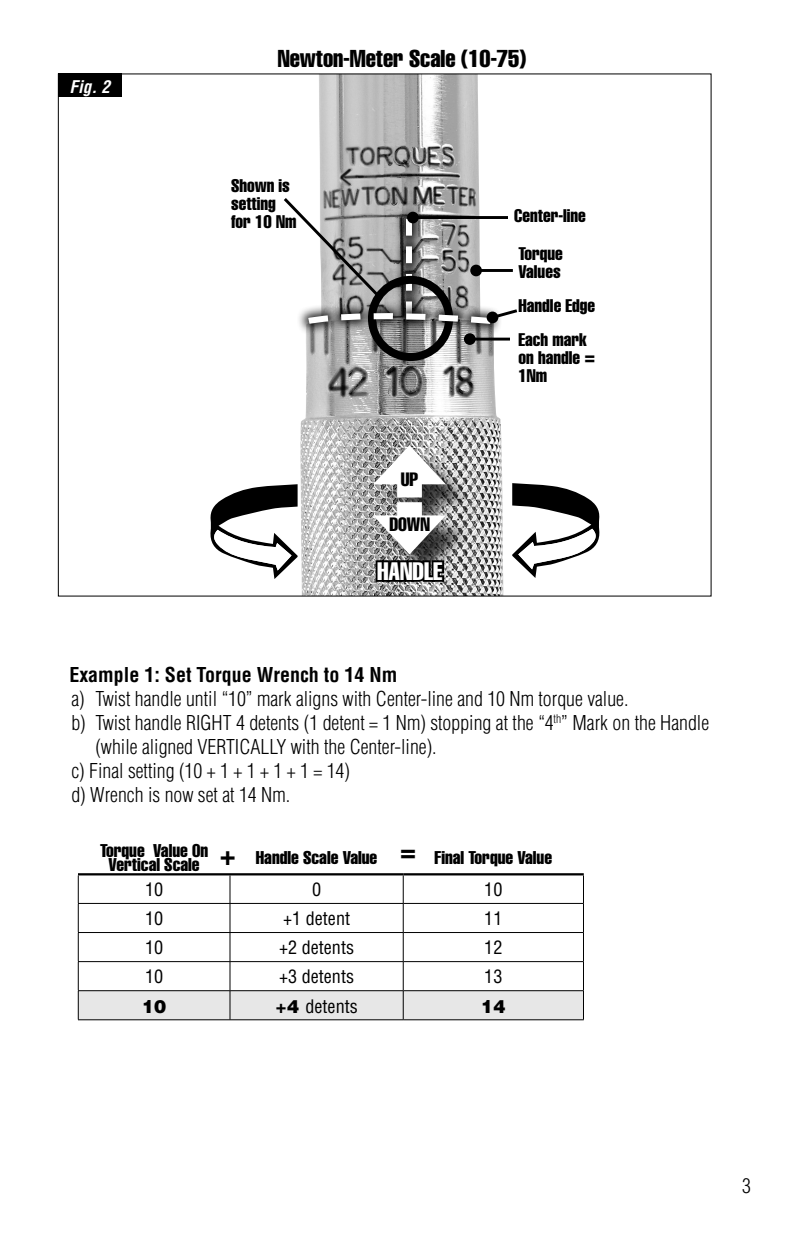
<style>
.page{position:relative;width:804px;height:1236px;background:#fff}
.page>*{position:absolute;margin:0;border:0;box-sizing:border-box;transform-origin:0 0}
.t1{font:900 27.2px "Helvetica";color:#000}
.t2{font:extra-condensed 24.8px "Helvetica";color:#fff}
.t3{font:extra-condensed 24px "Helvetica";color:#000}
.t4{font:300 condensed 20px "Helvetica";color:#000}
.t5{font:700 condensed 20px "Helvetica";color:#000}
.t6{font:extra-condensed 19px "Helvetica";color:#000}
.t7{font:extra-condensed 18.2px/13.6px "Helvetica";color:#000;text-align:center}
.t8{font:condensed 18.2px "Helvetica";color:#000}
.t9{font:900 18.2px "Helvetica";color:#000}
.t10{font:extra-condensed 18px/18px "Helvetica";color:#000}
.t11{font:italic 700 condensed 17.2px "Helvetica";color:#fff}
.s1{font-weight:900;font-stretch:normal}
</style>
<div class="page">
<img style="left:300px;top:75px;width:203px;height:520px">
<svg style="left:512px;top:483px;width:88px;height:95px"></svg>
<svg style="left:210px;top:484px;width:88px;height:95px"></svg>
<hr style="left:470px;top:338px;width:40px;height:3px;background:#000">
<div style="left:464px;top:333px;width:12px;height:12px;background:#000;border-radius:50%"></div>
<div style="left:379px;top:451px;width:93px;height:130px;background:#000;opacity:.75"></div>
<svg style="left:373px;top:445px;width:73px;height:152px"></svg>
<div style="left:368px;top:276px;width:85px;height:85px;border:8px solid #000;border-radius:50%"></div>
<div style="left:58px;top:73px;width:64px;height:24px;background:#000"></div>
<div style="left:297px;top:301px;width:206px;height:35px;background:#000;opacity:.84"></div>
<svg style="left:284px;top:195px;width:234px;height:132px"></svg>
<div style="left:487px;top:312px;width:11px;height:11px;background:#000;border-radius:50%"></div>
<hr style="left:78px;top:873px;width:152px;height:2px;background:#000">
<hr style="left:230px;top:873px;width:173px;height:2px;background:#000">
<hr style="left:403px;top:873px;width:181px;height:2px;background:#000">
<svg style="left:78px;top:875px;width:506px;height:145px"></svg>
<hr style="left:403px;top:1019px;width:181px;height:1px;background:#000">
<p class="t11" style="left:70px;top:76px;width:42px">Fig. 2</p>
<p class="t3" style="left:278px;top:43px;width:250px">Newton-Meter Scale (10-75)</p>
<p class="t10" style="left:231px;top:177px;width:67px">Shown is setting for 10 Nm</p>
<p class="t6" style="left:401px;top:467px;width:19px">UP</p>
<p class="t6" style="left:389px;top:512px;width:42px">DOWN</p>
<p class="t2" style="left:377px;top:555px;width:67px">HANDLE</p>
<p class="t10" style="left:514px;top:207px;width:73px">Center-line</p>
<p class="t10" style="left:519px;top:244px;width:46px">Torque<br>Values</p>
<p class="t10" style="left:519px;top:296px;width:78px">Handle Edge</p>
<p class="t10" style="left:519px;top:330px;width:78px">Each mark on handle =<br>1Nm</p>
<p class="t5" style="left:69px;top:662px;width:329px">Example 1: Set Torque Wrench to 14 Nm</p>
<p class="t4" style="left:71px;top:686px;width:559px">a) Twist handle until “10” mark aligns with Center-line and 10 Nm torque value.</p>
<p class="t4" style="left:71px;top:710px;width:639px">b) Twist handle RIGHT 4 detents (1 detent = 1 Nm) stopping at the “4<sup>th</sup>” Mark on the Handle</p>
<p class="t4" style="left:95px;top:734px;width:343px">(while aligned VERTICALLY with the Center-line).</p>
<p class="t4" style="left:71px;top:758px;width:280px">c) Final setting (10 + 1 + 1 + 1 + 1 = 14)</p>
<p class="t4" style="left:71px;top:782px;width:220px">d) Wrench is now set at 14 Nm.</p>
<p class="t7" style="left:100px;top:844px;width:110px">Torque Value On<br>Vertical Scale</p>
<p class="t7" style="left:256px;top:851px;width:123px">Handle Scale Value</p>
<p class="t7" style="left:435px;top:851px;width:119px">Final Torque Value</p>
<p class="t8" style="left:145px;top:878px;width:20px">10</p>
<p class="t8" style="left:312px;top:878px;width:11px">0</p>
<p class="t8" style="left:484px;top:878px;width:20px">10</p>
<p class="t8" style="left:145px;top:907px;width:20px">10</p>
<p class="t8" style="left:283px;top:907px;width:69px">+1 detent</p>
<p class="t8" style="left:484px;top:907px;width:20px">11</p>
<p class="t8" style="left:145px;top:936px;width:20px">10</p>
<p class="t8" style="left:279px;top:936px;width:77px">+2 detents</p>
<p class="t8" style="left:484px;top:936px;width:20px">12</p>
<p class="t8" style="left:145px;top:965px;width:20px">10</p>
<p class="t8" style="left:279px;top:965px;width:77px">+3 detents</p>
<p class="t8" style="left:484px;top:965px;width:20px">13</p>
<p class="t9" style="left:142px;top:994px;width:26px">10</p>
<p class="t8" style="left:275px;top:995px;width:84px"><span class="s1">+4</span> detents</p>
<p class="t9" style="left:481px;top:994px;width:26px">14</p>
<h1 class="t1" style="left:219px;top:838px;width:19px">+</h1>
<h1 class="t1" style="left:399px;top:834px;width:19px">=</h1>
<p class="t4" style="left:742px;top:1173px;width:10px">3</p>
</div>
